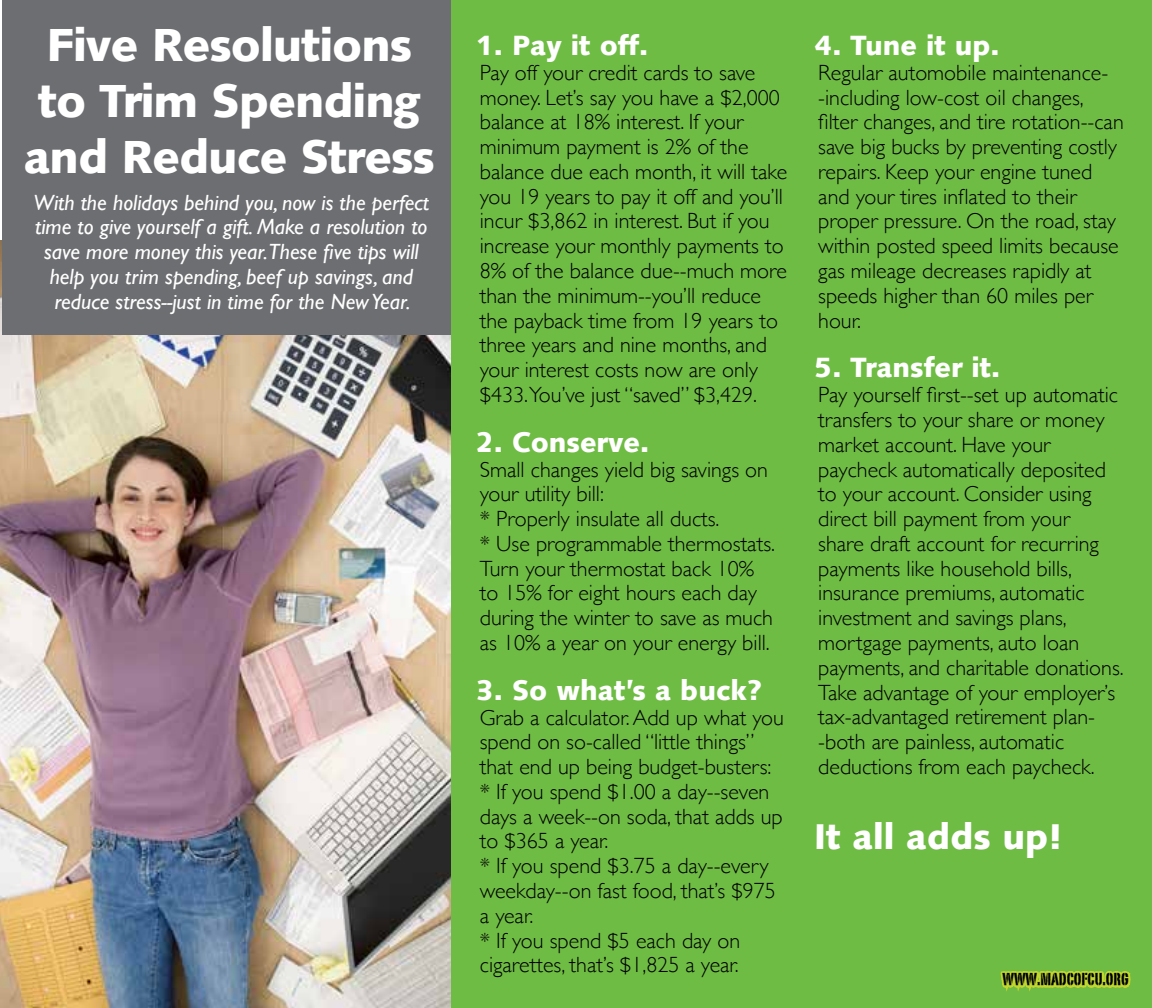
<style>
.page{position:relative;width:1152px;height:1008px;background:#fff}
.page>*{position:absolute;margin:0;border:0;box-sizing:border-box;transform-origin:0 0}
.t1{font:900 46.6px/55.8px "Syntax";letter-spacing:-.02em;color:#fff;text-align:center}
.t2{font:900 36px "Syntax";color:#fff}
.t3{font:900 28px "Syntax";color:#fff}
.t4{font:300 22px/24.8px "Gill Sans";color:#000}
.t5{font:italic 22px/24.8px "Gill Sans";color:#fff;text-align:center}
.t6{font:20px "Portago ITCTT";color:#000}
</style>
<div class="page">
<div style="left:358px;top:0;width:794px;height:1008px;background:#6fbc44"></div>
<img style="left:1px;top:241px;width:449px;height:767px">
<div style="left:2px;top:1px;width:448px;height:334px;background:#6d6e71"></div>
<svg style="left:1000px;top:970px;width:131px;height:21px"></svg>
<h1 class="t1" style="left:24px;top:17px;width:413px">Five Resolutions to Trim Spending and Reduce Stress</h1>
<p class="t5" style="left:34px;top:190px;width:397px">With the holidays behind you, now is the perfect time to give yourself a gift. Make a resolution to save more money this year.These five tips will help you trim spending, beef up savings, and reduce stress--just in time for the New Year.</p>
<p class="t3" style="left:476px;top:29px;width:174px">1. Pay it off.</p>
<p class="t4" style="left:480px;top:59px;width:309px">Pay off your credit cards to save money. Let’s say you have a $2,000 balance at 18% interest. If your minimum payment is 2% of the balance due each month, it will take you 19 years to pay it off and you’ll incur $3,862 in interest. But if you increase your monthly payments to<br>8% of the balance due--much more than the minimum--you’ll reduce the payback time from 19 years to three years and nine months, and your interest costs now are only $433.You’ve just “saved” $3,429.</p>
<p class="t3" style="left:476px;top:425px;width:175px">2. Conserve.</p>
<p class="t4" style="left:480px;top:456px;width:297px">Small changes yield big savings on your utility bill:<br>* Properly insulate all ducts.<br>* Use programmable thermostats.<br>Turn your thermostat back 10% to 15% for eight hours each day during the winter to save as much as 10% a year on your energy bill.</p>
<p class="t3" style="left:476px;top:673px;width:288px">3. So what’s a buck?</p>
<p class="t4" style="left:480px;top:704px;width:306px">Grab a calculator. Add up what you spend on so-called “little things” that end up being budget-busters: * If you spend $1.00 a day--seven days a week--on soda, that adds up to $365 a year.<br>* If you spend $3.75 a day--every weekday--on fast food, that’s $975 a year.<br>* If you spend $5 each day on cigarettes, that’s $1,825 a year.</p>
<p class="t3" style="left:814px;top:29px;width:187px">4. Tune it up.</p>
<p class="t4" style="left:818px;top:59px;width:307px">Regular automobile maintenance--including low-cost oil changes, filter changes, and tire rotation--can save big bucks by preventing costly repairs. Keep your engine tuned and your tires inflated to their proper pressure. On the road, stay within posted speed limits because gas mileage decreases rapidly at speeds higher than 60 miles per hour.</p>
<p class="t3" style="left:814px;top:351px;width:188px">5. Transfer it.</p>
<p class="t4" style="left:818px;top:381px;width:307px">Pay yourself first--set up automatic transfers to your share or money market account. Have your paycheck automatically deposited to your account. Consider using direct bill payment from your<br>share draft account for recurring payments like household bills, insurance premiums, automatic investment and savings plans, mortgage payments, auto loan payments, and charitable donations.<br>Take advantage of your employer’s tax-advantaged retirement plan--both are painless, automatic deductions from each paycheck.</p>
<h2 class="t2" style="left:814px;top:815px;width:250px">It all adds up!</h2>
<p class="t6" style="left:1003px;top:966px;width:128px">WWW.MADCOFCU.ORG</p>
</div>
